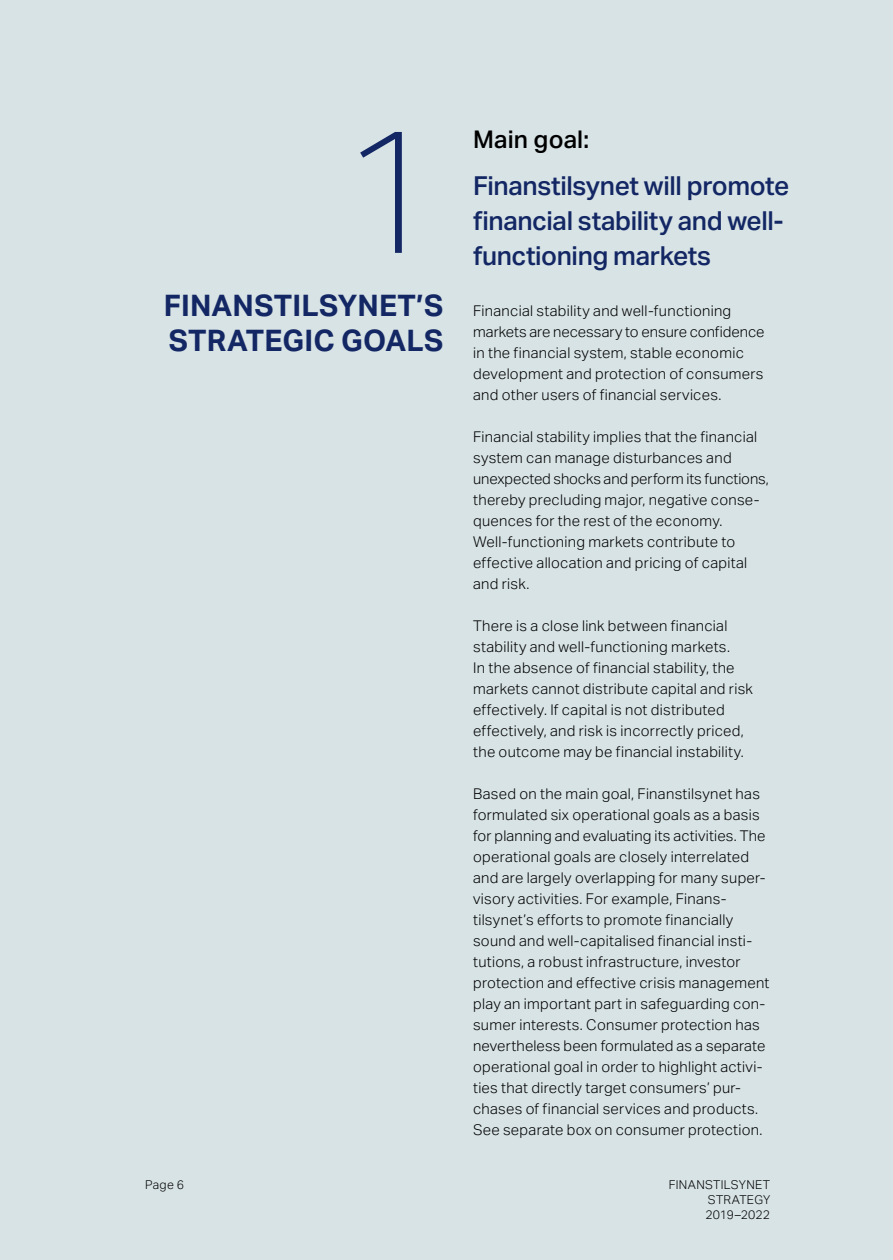
<style>
.page{position:relative;width:893px;height:1260px;background:#d8e3e5}
.page>*{position:absolute;margin:0;border:0;box-sizing:border-box;transform-origin:0 0}
.H2__Kapitteltall{font:100 175px "Aktiv Grotesk";color:#132764}
.H2_Kapitteltittel{font:700 29.75px/35px "Aktiv Grotesk";letter-spacing:.005em;color:#132764}
.P__Ingress{font:500 26.25px/35px "Aktiv Grotesk";letter-spacing:-.015em;color:#132764}
.H3__Avsnittstittel{font:500 24.5px "Aktiv Grotesk";letter-spacing:.005em;color:#000}
.P__Brødtekst{font:300 14.88px/21px "Aktiv Grotesk";letter-spacing:.02em;color:#000}
.t1{font:300 12.25px/14.7px "Aktiv Grotesk";letter-spacing:.025em;color:#000;text-align:justify}
</style>
<div class="page">
<h2 class="H2__Kapitteltall" style="left:340px;top:93px;width:105px">1</h2>
<h2 class="H2_Kapitteltittel" style="left:164px;top:287px;width:281px">FINANSTILSYNET’S<br>STRATEGIC GOALS</h2>
<p class="t1" style="left:145px;top:1178px;width:40px">Page 6</p>
<h3 class="H3__Avsnittstittel" style="left:473px;top:124px;width:118px">Main goal:</h3>
<p class="P__Ingress" style="left:473px;top:168px;width:318px">Finanstilsynet will promote financial stability and well-</p>
<p class="P__Ingress" style="left:473px;top:238px;width:240px">functioning markets</p>
<p class="P__Brødtekst" style="left:473px;top:300px;width:293px">Financial stability and well-functioning markets are necessary to ensure confidence in the financial system, stable economic development and protection of consumers and other users of financial services.</p>
<p class="P__Brødtekst" style="left:473px;top:426px;width:297px">Financial stability implies that the financial system can manage disturbances and unexpected shocks and perform its functions, thereby precluding major, negative conse&shy;quences for the rest of the economy.<br>Well-functioning markets contribute to effective allocation and pricing of capital and risk.</p>
<p class="P__Brødtekst" style="left:473px;top:615px;width:281px">There is a close link between financial stability and well-functioning markets.<br>In the absence of financial stability, the markets cannot distribute capital and risk effectively. If capital is not distributed effectively, and risk is incorrectly priced, the outcome may be financial instability.</p>
<p class="P__Brødtekst" style="left:473px;top:783px;width:298px">Based on the main goal, Finanstilsynet has formulated six operational goals as a basis for planning and evaluating its activities. The operational goals are closely interrelated and are largely overlapping for many super&shy;visory activities. For example, Finans&shy;tilsynet’s efforts to promote financially sound and well-capitalised financial insti&shy;tutions, a robust infrastructure, investor protection and effective crisis management play an important part in safeguarding con&shy;sumer interests. Consumer protection has nevertheless been formulated as a separate operational goal in order to highlight activi&shy;ties that directly target consumers’ pur&shy;chases of financial services and products.<br>See separate box on consumer protection.</p>
<p class="t1" style="left:705px;top:1178px;width:66px;text-indent:-37px">FINANSTILSYNET STRATEGY 2019–2022</p>
</div>
